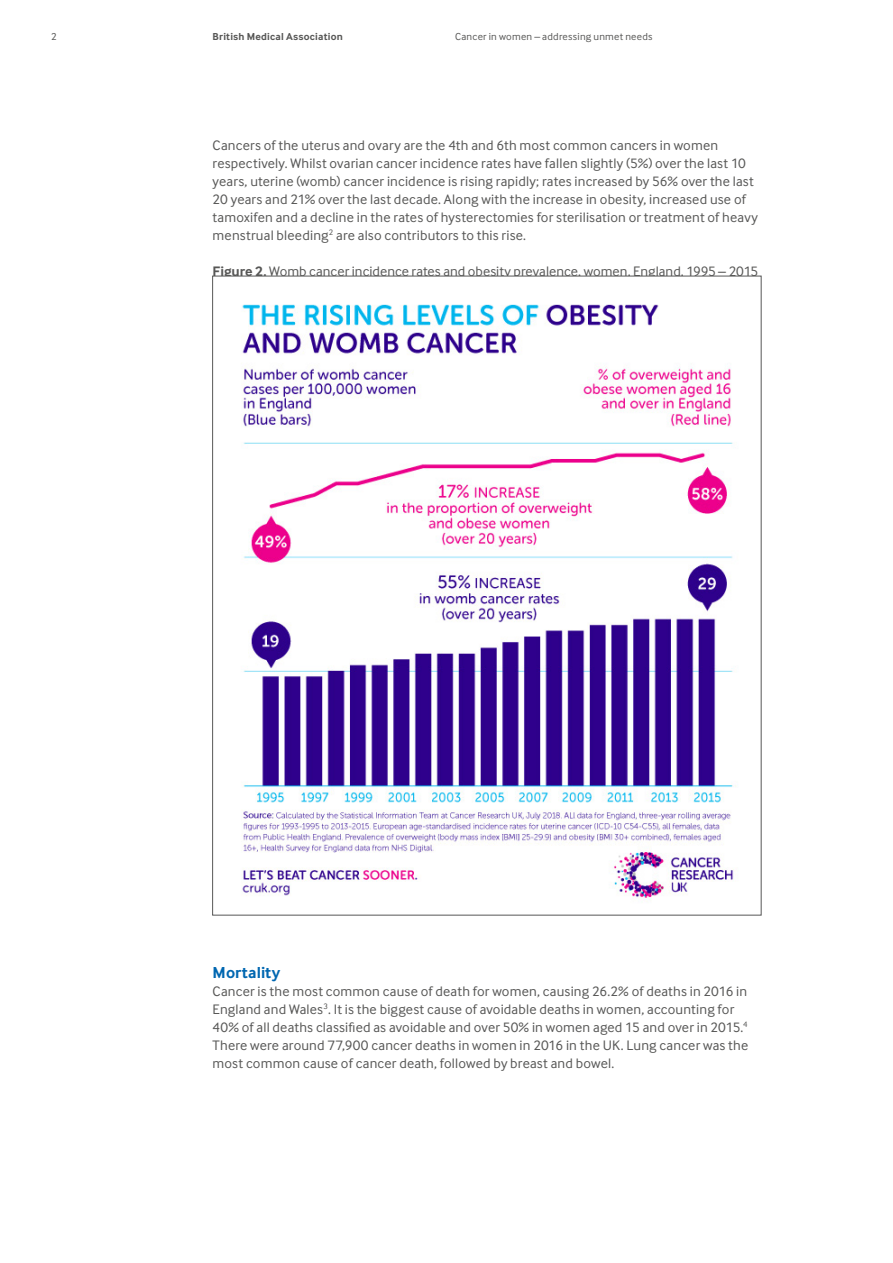
<style>
.page{position:relative;width:893px;height:1263px;background:#fff}
.page>*{position:absolute;margin:0;border:0;box-sizing:border-box;transform-origin:0 0}
.t1{font:700 16.5px "Inter Face";letter-spacing:.005em;color:#0067b1}
.t2{font:14.25px/18px "Inter Face";letter-spacing:.01em;color:#575756}
.t3{font:10.5px "Inter Face";letter-spacing:.025em;color:#575756}
.t4{font:700 10.5px "Inter Face";letter-spacing:.02em;color:#575756}
.s1{font-weight:700}
</style>
<div class="page">
<img style="left:241px;top:304px;width:495px;height:595px">
<p class="t3" style="left:51px;top:31px;width:7px">2</p>
<p class="t4" style="left:213px;top:30px;width:132px">British Medical Association</p>
<p class="t3" style="left:455px;top:31px;width:199px">Cancer in women – addressing unmet needs</p>
<p class="t2" style="left:213px;top:136px;width:547px">Cancers of the uterus and ovary are the 4th and 6th most common cancers in women respectively. Whilst ovarian cancer incidence rates have fallen slightly (5%) over the last 10 years, uterine (womb) cancer incidence is rising rapidly; rates increased by 56% over the last 20 years and 21% over the last decade. Along with the increase in obesity, increased use of tamoxifen and a decline in the rates of hysterectomies for sterilisation or treatment of heavy menstrual bleeding<sup>2</sup> are also contributors to this rise.</p>
<p class="t2" style="left:213px;top:262px;width:547px"><span class="s1">Figure 2.</span> Womb cancer incidence rates and obesity prevalence, women, England, 1995 – 2015</p>
<p class="t1" style="left:213px;top:963px;width:69px">Mortality</p>
<p class="t2" style="left:213px;top:982px;width:537px">Cancer is the most common cause of death for women, causing 26.2% of deaths in 2016 in England and Wales<sup>3</sup>. It is the biggest cause of avoidable deaths in women, accounting for 40% of all deaths classified as avoidable and over 50% in women aged 15 and over in 2015.<sup>4<br></sup>There were around 77,900 cancer deaths in women in 2016 in the UK. Lung cancer was the most common cause of cancer death, followed by breast and bowel.</p>
</div>
